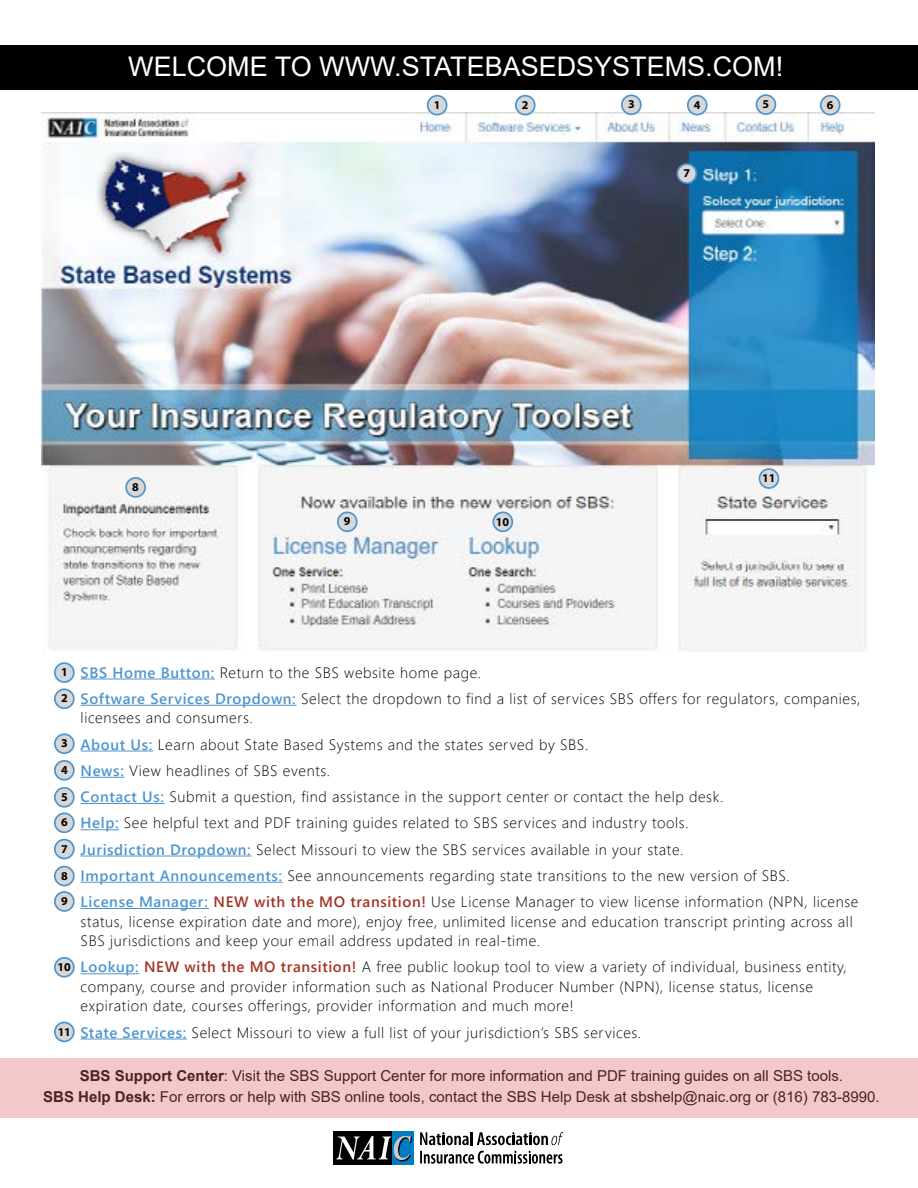
<style>
.page{position:relative;width:918px;height:1188px;background:#fff}
.page>*{position:absolute;margin:0;border:0;box-sizing:border-box;transform-origin:0 0}
.t1{font:27px "Arial";color:#fff}
.t2{font:300 15px/26.2px "Segoe UI";letter-spacing:.04em;color:#000}
.t3{font:15px/21px "Arial";color:#222;text-align:center}
.t4{font:700 12px/26px "Myriad Pro";color:#000;text-align:justify}
.s1{font-weight:600;color:#4d95cf}
.s2{font-weight:600;color:#a53223}
.s3{font-weight:700}
</style>
<div class="page">
<div style="left:1px;top:46px;width:917px;height:44px;background:#000"></div>
<div style="left:333px;top:1131px;width:81px;height:34px;background:#000"></div>
<div style="left:392px;top:1131px;width:22px;height:34px;background:#007cc3"></div>
<svg style="left:336px;top:1136px;width:76px;height:25px"></svg>
<svg style="left:420px;top:1132px;width:144px;height:32px"></svg>
<img style="left:42px;top:112px;width:832px;height:539px">
<hr style="left:81px;top:679px;width:134px;height:1px;background:#4d95cf">
<hr style="left:81px;top:705px;width:216px;height:1px;background:#4d95cf">
<hr style="left:81px;top:751px;width:72px;height:1px;background:#4d95cf">
<hr style="left:81px;top:777px;width:44px;height:1px;background:#4d95cf">
<hr style="left:81px;top:803px;width:84px;height:1px;background:#4d95cf">
<hr style="left:81px;top:829px;width:38px;height:1px;background:#4d95cf">
<hr style="left:81px;top:856px;width:171px;height:1px;background:#4d95cf">
<hr style="left:81px;top:882px;width:202px;height:1px;background:#4d95cf">
<hr style="left:81px;top:908px;width:128px;height:1px;background:#4d95cf">
<hr style="left:81px;top:973px;width:58px;height:1px;background:#4d95cf">
<hr style="left:81px;top:1039px;width:106px;height:1px;background:#4d95cf">
<div style="left:55px;top:892px;width:19px;height:19px;background:#d7d7d7;border-radius:50%"></div>
<div style="left:54px;top:891px;width:21px;height:21px;border:2px solid #4d95cf;border-radius:50%"></div>
<div style="left:55px;top:958px;width:19px;height:19px;background:#d7d7d7;border-radius:50%"></div>
<div style="left:54px;top:957px;width:21px;height:21px;border:2px solid #4d95cf;border-radius:50%"></div>
<div style="left:55px;top:1022px;width:19px;height:19px;background:#d7d7d7;border-radius:50%"></div>
<div style="left:54px;top:1022px;width:21px;height:20px;border:2px solid #4d95cf;border-radius:50%"></div>
<div style="left:55px;top:663px;width:19px;height:19px;background:#d7d7d7;border-radius:50%"></div>
<div style="left:54px;top:662px;width:21px;height:21px;border:2px solid #4d95cf;border-radius:50%"></div>
<div style="left:55px;top:788px;width:19px;height:19px;background:#d7d7d7;border-radius:50%"></div>
<div style="left:54px;top:787px;width:21px;height:21px;border:2px solid #4d95cf;border-radius:50%"></div>
<div style="left:55px;top:813px;width:19px;height:19px;background:#d7d7d7;border-radius:50%"></div>
<div style="left:54px;top:812px;width:21px;height:21px;border:2px solid #4d95cf;border-radius:50%"></div>
<div style="left:55px;top:840px;width:19px;height:19px;background:#d7d7d7;border-radius:50%"></div>
<div style="left:54px;top:839px;width:21px;height:20px;border:2px solid #4d95cf;border-radius:50%"></div>
<div style="left:55px;top:867px;width:19px;height:19px;background:#d7d7d7;border-radius:50%"></div>
<div style="left:54px;top:866px;width:21px;height:20px;border:2px solid #4d95cf;border-radius:50%"></div>
<div style="left:55px;top:689px;width:19px;height:19px;background:#d7d7d7;border-radius:50%"></div>
<div style="left:54px;top:688px;width:21px;height:21px;border:2px solid #4d95cf;border-radius:50%"></div>
<div style="left:55px;top:734px;width:19px;height:19px;background:#d7d7d7;border-radius:50%"></div>
<div style="left:54px;top:733px;width:21px;height:21px;border:2px solid #4d95cf;border-radius:50%"></div>
<div style="left:55px;top:761px;width:19px;height:19px;background:#d7d7d7;border-radius:50%"></div>
<div style="left:54px;top:760px;width:21px;height:21px;border:2px solid #4d95cf;border-radius:50%"></div>
<div style="left:428px;top:96px;width:19px;height:19px;background:#d7d7d7;border-radius:50%"></div>
<div style="left:427px;top:95px;width:21px;height:21px;border:2px solid #4d95cf;border-radius:50%"></div>
<div style="left:516px;top:96px;width:19px;height:19px;background:#d7d7d7;border-radius:50%"></div>
<div style="left:515px;top:95px;width:21px;height:21px;border:2px solid #4d95cf;border-radius:50%"></div>
<div style="left:622px;top:95px;width:19px;height:19px;background:#d7d7d7;border-radius:50%"></div>
<div style="left:621px;top:95px;width:21px;height:20px;border:2px solid #4d95cf;border-radius:50%"></div>
<div style="left:688px;top:96px;width:19px;height:19px;background:#d7d7d7;border-radius:50%"></div>
<div style="left:687px;top:95px;width:21px;height:21px;border:2px solid #4d95cf;border-radius:50%"></div>
<div style="left:756px;top:95px;width:19px;height:19px;background:#d7d7d7;border-radius:50%"></div>
<div style="left:756px;top:94px;width:20px;height:21px;border:2px solid #4d95cf;border-radius:50%"></div>
<div style="left:821px;top:96px;width:19px;height:19px;background:#d7d7d7;border-radius:50%"></div>
<div style="left:820px;top:95px;width:21px;height:21px;border:2px solid #4d95cf;border-radius:50%"></div>
<div style="left:677px;top:164px;width:19px;height:19px;background:#d7d7d7;border-radius:50%"></div>
<div style="left:677px;top:163px;width:20px;height:21px;border:2px solid #4d95cf;border-radius:50%"></div>
<div style="left:126px;top:478px;width:19px;height:19px;background:#d7d7d7;border-radius:50%"></div>
<div style="left:125px;top:477px;width:21px;height:21px;border:2px solid #4d95cf;border-radius:50%"></div>
<div style="left:338px;top:512px;width:19px;height:19px;background:#d7d7d7;border-radius:50%"></div>
<div style="left:337px;top:512px;width:21px;height:20px;border:2px solid #4d95cf;border-radius:50%"></div>
<div style="left:493px;top:512px;width:19px;height:19px;background:#d7d7d7;border-radius:50%"></div>
<div style="left:493px;top:512px;width:20px;height:20px;border:2px solid #4d95cf;border-radius:50%"></div>
<div style="left:760px;top:469px;width:18px;height:19px;background:#d7d7d7;border-radius:50%"></div>
<div style="left:759px;top:468px;width:20px;height:21px;border:2px solid #4d95cf;border-radius:50%"></div>
<div style="left:0;top:1058px;width:918px;height:60px;background:#f3c8ca"></div>
<h1 class="t1" style="left:128px;top:48px;width:657px">WELCOME TO WWW.STATEBASEDSYSTEMS.COM!</h1>
<p class="t4" style="left:434px;top:91px;width:8px">1</p>
<p class="t4" style="left:522px;top:91px;width:8px">2</p>
<p class="t4" style="left:628px;top:91px;width:8px">3</p>
<p class="t4" style="left:694px;top:91px;width:8px">4</p>
<p class="t4" style="left:763px;top:91px;width:8px">5</p>
<p class="t4" style="left:827px;top:91px;width:8px">6</p>
<p class="t4" style="left:684px;top:160px;width:8px">7</p>
<p class="t4" style="left:132px;top:473px;width:8px">8</p>
<p class="t4" style="left:344px;top:508px;width:8px">9</p>
<p class="t4" style="left:496px;top:508px;width:15px">10</p>
<p class="t4" style="left:762px;top:465px;width:15px">11</p>
<p class="t4" style="left:61px;top:659px;width:8px">1</p>
<p class="t4" style="left:61px;top:685px;width:8px">2</p>
<p class="t4" style="left:61px;top:730px;width:8px">3</p>
<p class="t4" style="left:61px;top:756px;width:8px">4</p>
<p class="t4" style="left:61px;top:783px;width:8px">5<br>6<br>7</p>
<p class="t4" style="left:61px;top:862px;width:8px">8</p>
<p class="t4" style="left:61px;top:888px;width:8px">9</p>
<p class="t4" style="left:57px;top:954px;width:15px">10</p>
<p class="t4" style="left:58px;top:1018px;width:15px">11</p>
<p class="t2" style="left:81px;top:658px;width:781px"><span class="s1">SBS Home Button:</span> Return to the SBS website home page.<br><span class="s1">Software Services Dropdown:</span> Select the dropdown to find a list of services SBS offers for regulators, companies,</p>
<p class="t2" style="left:81px;top:704px;width:779px">licensees and consumers.<br><span class="s1">About Us:</span> Learn about State Based Systems and the states served by SBS.<br><span class="s1">News:</span> View headlines of SBS events.<br><span class="s1">Contact Us:</span> Submit a question, find assistance in the support center or contact the help desk.<br><span class="s1">Help:</span> See helpful text and PDF training guides related to SBS services and industry tools.<br><span class="s1">Jurisdiction Dropdown:</span> Select Missouri to view the SBS services available in your state.<br><span class="s1">Important Announcements:</span> See announcements regarding state transitions to the new version of SBS.<br><span class="s1">License Manager:</span> <span class="s2">NEW with the MO transition!</span> Use License Manager to view license information (NPN, license</p>
<p class="t2" style="left:81px;top:910px;width:774px;line-height:19.5px">status, license expiration date and more), enjoy free, unlimited license and education transcript printing across all<br>SBS jurisdictions and keep your email address updated in real-time.</p>
<p class="t2" style="left:81px;top:956px;width:768px;line-height:19.5px"><span class="s1">Lookup:</span> <span class="s2">NEW with the MO transition!</span> A free public lookup tool to view a variety of individual, business entity, company, course and provider information such as National Producer Number (NPN), license status, license expiration date, courses offerings, provider information and much more!</p>
<p class="t2" style="left:81px;top:1018px;width:562px"><span class="s1">State Services:</span> Select Missouri to view a full list of your jurisdiction’s SBS services.</p>
<p class="t3" style="left:43px;top:1065px;width:838px"><span class="s3">SBS Support Center</span>: Visit the SBS Support Center for more information and PDF training guides on all SBS tools.<br><span class="s3">SBS Help Desk:</span> For errors or help with SBS online tools, contact the SBS Help Desk at sbshelp@naic.org or (816) 783-8990.</p>
</div>
